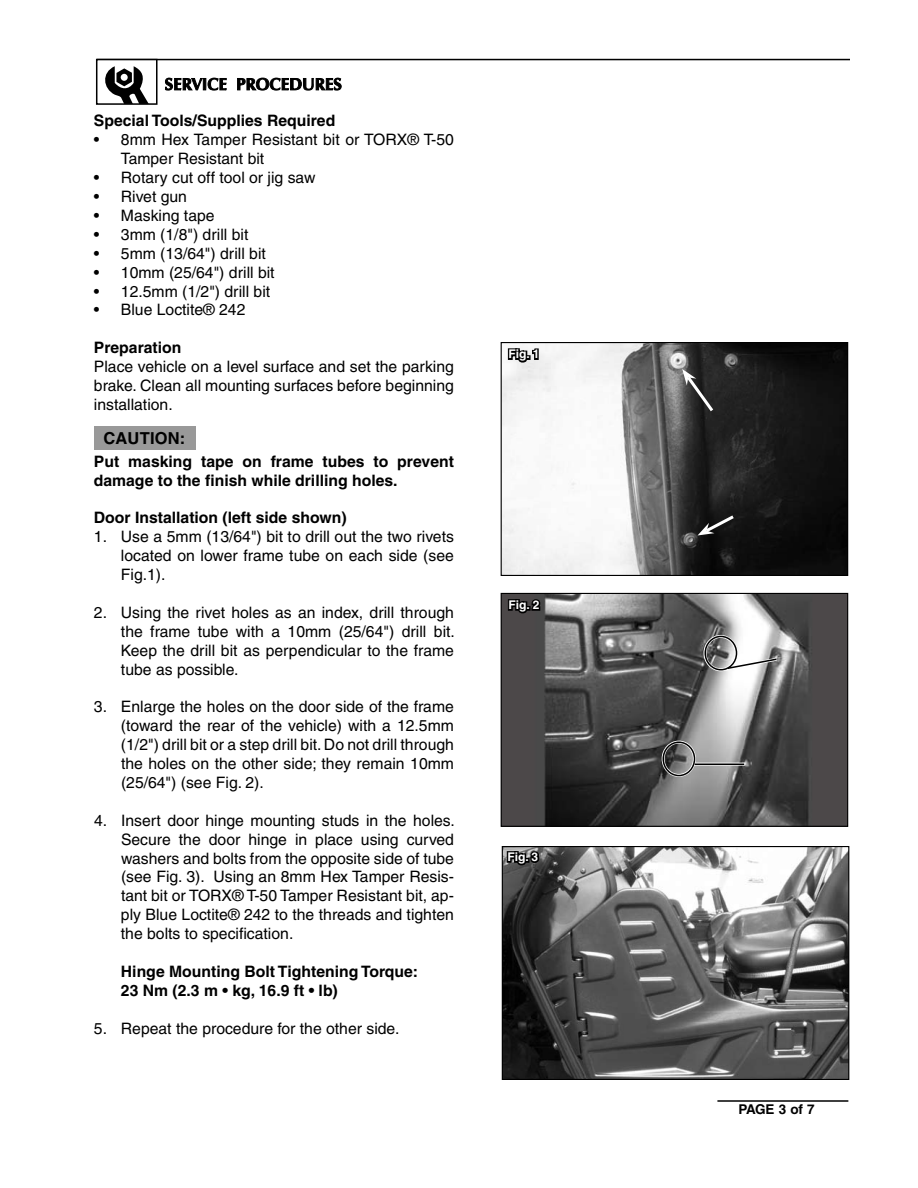
<style>
.page{position:relative;width:918px;height:1188px;background:#fff}
.page>*{position:absolute;margin:0;border:0;box-sizing:border-box;transform-origin:0 0}
.t1{font:700 16.5px "Helvetica";letter-spacing:.01em;color:#000}
.t2{font:15.75px/18.9px "Helvetica";color:#000;text-align:justify}
.t3{font:700 15.75px/18.9px "Helvetica";color:#000}
.t4{font:700 13.5px "Helvetica";letter-spacing:-.025em;color:#000}
.t5{font:700 12px "Helvetica";color:#fff}
</style>
<div class="page">
<svg style="left:165px;top:78px;width:177px;height:12px"></svg>
<hr style="left:97px;top:59px;width:753px;height:1px;background:#000">
<div style="left:96px;top:59px;width:62px;height:46px;background:#fff;border:2px solid #000"></div>
<svg style="left:101px;top:66px;width:48px;height:38px"></svg>
<div style="left:94px;top:426px;width:101px;height:24px;background:#999"></div>
<img style="left:503px;top:344px;width:343px;height:230px">
<div style="left:501px;top:342px;width:347px;height:234px;border:1px solid #000"></div>
<img style="left:503px;top:595px;width:343px;height:230px">
<div style="left:501px;top:593px;width:347px;height:234px;border:1px solid #000"></div>
<img style="left:504px;top:848px;width:343px;height:230px">
<div style="left:502px;top:846px;width:347px;height:234px;border:1px solid #000"></div>
<hr style="left:717px;top:1100px;width:131px;height:2px;background:#000">
<svg style="left:682px;top:369px;width:34px;height:46px;background:#464646"></svg>
<svg style="left:698px;top:513px;width:39px;height:23px"></svg>
<div style="left:703px;top:635px;width:35px;height:36px;border:3px solid #fff;border-radius:50%"></div>
<div style="left:662px;top:741px;width:34px;height:36px;border:3px solid #fff;border-radius:50%"></div>
<hr style="left:693px;top:763px;width:52px;height:3px;background:#fff">
<svg style="left:722px;top:656px;width:58px;height:17px"></svg>
<div style="left:704px;top:636px;width:33px;height:34px;border:2px solid #000;border-radius:50%"></div>
<div style="left:662px;top:742px;width:33px;height:34px;border:2px solid #000;border-radius:50%"></div>
<hr style="left:695px;top:764px;width:49px;height:1px;background:#000">
<svg style="left:506px;top:346px;width:34px;height:20px"></svg>
<svg style="left:506px;top:597px;width:36px;height:20px"></svg>
<svg style="left:505px;top:849px;width:36px;height:20px"></svg>
<p class="t3" style="left:94px;top:111px;width:243px">Special Tools/Supplies Required</p>
<p class="t2" style="left:121px;top:130px;width:335px;text-indent:-27px">• 8mm Hex Tamper Resistant bit or TORX® T-50<br>Tamper Resistant bit</p>
<p class="t2" style="left:94px;top:168px;width:223px">• Rotary cut off tool or jig saw</p>
<p class="t2" style="left:94px;top:187px;width:95px">• Rivet gun</p>
<p class="t2" style="left:94px;top:206px;width:122px">• Masking tape</p>
<p class="t2" style="left:94px;top:225px;width:156px">• 3mm (1/8") drill bit</p>
<p class="t2" style="left:94px;top:244px;width:173px">• 5mm (13/64") drill bit</p>
<p class="t2" style="left:94px;top:263px;width:182px">• 10mm (25/64") drill bit</p>
<p class="t2" style="left:94px;top:282px;width:178px">• 12.5mm (1/2") drill bit</p>
<p class="t2" style="left:94px;top:300px;width:153px">• Blue Loctite® 242</p>
<p class="t3" style="left:94px;top:338px;width:89px">Preparation</p>
<p class="t2" style="left:94px;top:357px;width:361px">Place vehicle on a level surface and set the parking brake. Clean all mounting surfaces before beginning installation.</p>
<p class="t1" style="left:103px;top:428px;width:84px">CAUTION:</p>
<p class="t3" style="left:94px;top:451px;width:362px">Put masking tape on frame tubes to prevent damage to the finish while drilling holes.</p>
<p class="t3" style="left:94px;top:508px;width:254px">Door Installation (left side shown)</p>
<p class="t2" style="left:121px;top:527px;width:335px;text-indent:-27px">1. Use a 5mm (13/64") bit to drill out the two rivets located on lower frame tube on each side (see Fig.1).</p>
<p class="t2" style="left:121px;top:603px;width:335px;text-indent:-27px">2. Using the rivet holes as an index, drill through the frame tube with a 10mm (25/64") drill bit.<br>Keep the drill bit as perpendicular to the frame tube as possible.</p>
<p class="t2" style="left:121px;top:697px;width:335px;text-indent:-27px">3. Enlarge the holes on the door side of the frame (toward the rear of the vehicle) with a 12.5mm (1/2") drill bit or a step drill bit. Do not drill through the holes on the other side; they remain 10mm (25/64") (see Fig. 2).</p>
<p class="t2" style="left:121px;top:811px;width:336px;text-indent:-27px">4. Insert door hinge mounting studs in the holes.<br>Secure the door hinge in place using curved washers and bolts from the opposite side of tube (see Fig. 3). Using an 8mm Hex Tamper Resis&shy;tant bit or TORX® T-50 Tamper Resistant bit, ap&shy;ply Blue Loctite® 242 to the threads and tighten the bolts to specification.</p>
<p class="t3" style="left:121px;top:962px;width:299px">Hinge Mounting Bolt Tightening Torque:<br>23 Nm (2.3 m • kg, 16.9 ft • lb)</p>
<p class="t2" style="left:94px;top:1019px;width:307px">5. Repeat the procedure for the other side.</p>
<p class="t5" style="left:508px;top:347px;width:32px">Fig. 1</p>
<p class="t5" style="left:508px;top:598px;width:32px">Fig. 2</p>
<p class="t5" style="left:507px;top:850px;width:32px">Fig. 3</p>
<p class="t4" style="left:738px;top:1101px;width:78px">PAGE 3 of 7</p>
</div>
